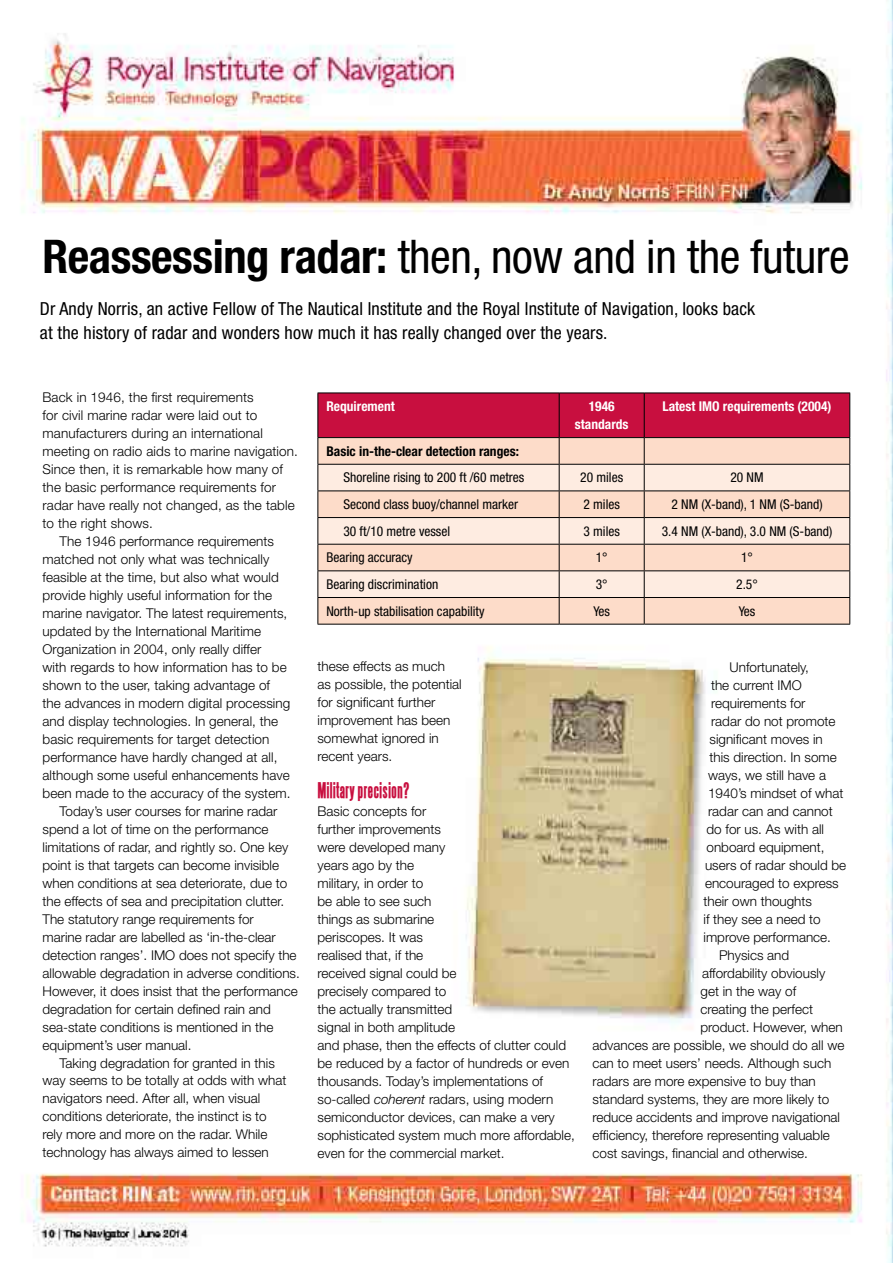
<style>
.page{position:relative;width:893px;height:1263px;background:#fff}
.page>*{position:absolute;margin:0;border:0;box-sizing:border-box;transform-origin:0 0}
.t1{font:condensed 46.5px "Helvetica Neue LT Std";letter-spacing:-.01em;color:#000}
.t2{font:700 19.5px "Steelfish";letter-spacing:.005em;color:#c80f3f}
.t3{font:condensed 18px/24px "Helvetica Neue LT Std";letter-spacing:.01em;color:#000}
.t4{font:300 13.5px/18px "Helvetica Neue LT Std";color:#000}
.t5{font:condensed 13.5px "Helvetica Neue LT Std";color:#000}
.t6{font:700 condensed 13.5px/18px "Helvetica Neue LT Std";color:#fff;text-align:center}
.t7{font:700 condensed 13.5px "Helvetica Neue LT Std";color:#000}
.s1{font-weight:700}
.s2{font-style:italic}
</style>
<div class="page">
<img style="left:26px;top:0;width:867px;height:1263px">
<svg style="left:317px;top:393px;width:533px;height:231px;background:#e9b1ae"></svg>
<hr style="left:317px;top:624px;width:242px;height:1px;background:#000">
<hr style="left:559px;top:624px;width:85px;height:1px;background:#000">
<hr style="left:644px;top:624px;width:206px;height:1px;background:#000">
<h1 class="t1" style="left:43px;top:229px;width:809px"><span class="s1">Reassessing radar:</span> then, now and in the future</h1>
<h3 class="t3" style="left:40px;top:297px;width:717px">Dr Andy Norris, an active Fellow of The Nautical Institute and the Royal Institute of Navigation, looks back at the history of radar and wonders how much it has really changed over the years.</h3>
<p class="t4" style="left:43px;top:387px;width:213px">Back in 1946, the first requirements</p>
<p class="t4" style="left:43px;top:405px;width:216px">for civil marine radar were laid out to</p>
<p class="t4" style="left:43px;top:423px;width:222px">manufacturers during an international</p>
<p class="t4" style="left:43px;top:441px;width:257px">meeting on radio aids to marine navigation.</p>
<p class="t4" style="left:43px;top:459px;width:242px">Since then, it is remarkable how many of</p>
<p class="t4" style="left:43px;top:477px;width:235px">the basic performance requirements for</p>
<p class="t4" style="left:43px;top:495px;width:254px">radar have really not changed, as the table</p>
<p class="t4" style="left:43px;top:513px;width:112px">to the right shows.</p>
<p class="t4" style="left:60px;top:531px;width:216px">The 1946 performance requirements</p>
<p class="t4" style="left:43px;top:549px;width:228px">matched not only what was technically</p>
<p class="t4" style="left:43px;top:567px;width:238px">feasible at the time, but also what would</p>
<p class="t4" style="left:43px;top:585px;width:231px">provide highly useful information for the</p>
<p class="t4" style="left:43px;top:603px;width:246px">marine navigator. The latest requirements,</p>
<p class="t4" style="left:43px;top:621px;width:220px">updated by the International Maritime</p>
<p class="t4" style="left:43px;top:639px;width:220px">Organization in 2004, only really differ</p>
<p class="t4" style="left:43px;top:657px;width:246px">with regards to how information has to be</p>
<p class="t4" style="left:43px;top:675px;width:229px">shown to the user, taking advantage of</p>
<p class="t4" style="left:43px;top:693px;width:249px">the advances in modern digital processing</p>
<p class="t4" style="left:43px;top:711px;width:237px">and display technologies. In general, the</p>
<p class="t4" style="left:43px;top:729px;width:228px">basic requirements for target detection</p>
<p class="t4" style="left:43px;top:747px;width:236px">performance have hardly changed at all,</p>
<p class="t4" style="left:43px;top:765px;width:249px">although some useful enhancements have</p>
<p class="t4" style="left:43px;top:783px;width:249px">been made to the accuracy of the system.</p>
<p class="t4" style="left:60px;top:801px;width:219px">Today’s user courses for marine radar</p>
<p class="t4" style="left:43px;top:819px;width:228px">spend a lot of time on the performance</p>
<p class="t4" style="left:43px;top:837px;width:247px">limitations of radar, and rightly so. One key</p>
<p class="t4" style="left:43px;top:855px;width:238px">point is that targets can become invisible</p>
<p class="t4" style="left:43px;top:873px;width:246px">when conditions at sea deteriorate, due to</p>
<p class="t4" style="left:43px;top:891px;width:243px">the effects of sea and precipitation clutter.</p>
<p class="t4" style="left:43px;top:909px;width:213px">The statutory range requirements for</p>
<p class="t4" style="left:43px;top:927px;width:235px">marine radar are labelled as ‘in-the-clear</p>
<p class="t4" style="left:43px;top:945px;width:256px">detection ranges’. IMO does not specify the</p>
<p class="t4" style="left:43px;top:963px;width:259px">allowable degradation in adverse conditions.</p>
<p class="t4" style="left:43px;top:981px;width:257px">However, it does insist that the performance</p>
<p class="t4" style="left:43px;top:999px;width:230px">degradation for certain defined rain and</p>
<p class="t4" style="left:43px;top:1017px;width:233px">sea-state conditions is mentioned in the</p>
<p class="t4" style="left:43px;top:1035px;width:151px">equipment’s user manual.</p>
<p class="t4" style="left:60px;top:1053px;width:217px">Taking degradation for granted in this</p>
<p class="t4" style="left:43px;top:1071px;width:246px">way seems to be totally at odds with what</p>
<p class="t4" style="left:43px;top:1089px;width:219px">navigators need. After all, when visual</p>
<p class="t4" style="left:43px;top:1107px;width:226px">conditions deteriorate, the instinct is to</p>
<p class="t4" style="left:43px;top:1125px;width:226px">rely more and more on the radar. While</p>
<p class="t4" style="left:43px;top:1143px;width:228px">technology has always aimed to lessen</p>
<p class="t6" style="left:326px;top:397px;width:70px">Requirement</p>
<p class="t6" style="left:575px;top:397px;width:55px">1946 standards</p>
<p class="t6" style="left:662px;top:397px;width:171px">Latest IMO requirements (2004)</p>
<p class="t7" style="left:326px;top:443px;width:194px">Basic in-the-clear detection ranges:</p>
<p class="t5" style="left:343px;top:470px;width:183px">Shoreline rising to 200 ft /60 metres</p>
<p class="t5" style="left:580px;top:470px;width:44px">20 miles</p>
<p class="t5" style="left:730px;top:470px;width:35px">20 NM</p>
<p class="t5" style="left:343px;top:496px;width:176px">Second class buoy/channel marker</p>
<p class="t5" style="left:583px;top:496px;width:38px">2 miles</p>
<p class="t5" style="left:671px;top:496px;width:153px">2 NM (X-band), 1 NM (S-band)</p>
<p class="t5" style="left:343px;top:523px;width:108px">30 ft/10 metre vessel</p>
<p class="t5" style="left:583px;top:523px;width:38px">3 miles</p>
<p class="t5" style="left:662px;top:523px;width:172px">3.4 NM (X-band), 3.0 NM (S-band)</p>
<p class="t5" style="left:326px;top:550px;width:88px">Bearing accuracy</p>
<p class="t5" style="left:596px;top:550px;width:13px">1°</p>
<p class="t5" style="left:741px;top:550px;width:13px">1°</p>
<p class="t5" style="left:326px;top:576px;width:113px">Bearing discrimination</p>
<p class="t5" style="left:596px;top:576px;width:13px">3°</p>
<p class="t5" style="left:736px;top:576px;width:23px">2.5°</p>
<p class="t5" style="left:326px;top:603px;width:160px">North-up stabilisation capability</p>
<p class="t5" style="left:593px;top:603px;width:18px">Yes</p>
<p class="t5" style="left:739px;top:603px;width:18px">Yes</p>
<p class="t4" style="left:317px;top:657px;width:146px">these effects as much as possible, the potential for significant further improvement has been somewhat ignored in recent years.</p>
<h2 class="t2" style="left:317px;top:779px;width:94px">Military precision?</h2>
<p class="t4" style="left:317px;top:801px;width:259px">Basic concepts for<br>further improvements<br>were developed many<br>years ago by the<br>military, in order to<br>be able to see such<br>things as submarine<br>periscopes. It was<br>realised that, if the<br>received signal could be<br>precisely compared to<br>the actually transmitted<br>signal in both amplitude<br>and phase, then the effects of clutter could be reduced by a factor of hundreds or even thousands. Today’s implementations of so-called <span class="s2">coherent</span> radars, using modern semiconductor devices, can make a very sophisticated system much more affordable, even for the commercial market.</p>
<p class="t4" style="left:729px;top:657px;width:81px">Unfortunately,</p>
<p class="t4" style="left:711px;top:675px;width:92px">the current IMO</p>
<p class="t4" style="left:711px;top:693px;width:96px">requirements for</p>
<p class="t4" style="left:711px;top:711px;width:126px">radar do not promote</p>
<p class="t4" style="left:709px;top:729px;width:115px">significant moves in</p>
<p class="t4" style="left:709px;top:747px;width:129px">this direction. In some</p>
<p class="t4" style="left:708px;top:765px;width:120px">ways, we still have a</p>
<p class="t4" style="left:708px;top:783px;width:137px">1940’s mindset of what</p>
<p class="t4" style="left:708px;top:801px;width:126px">radar can and cannot</p>
<p class="t4" style="left:706px;top:819px;width:119px">do for us. As with all</p>
<p class="t4" style="left:706px;top:837px;width:120px">onboard equipment,</p>
<p class="t4" style="left:705px;top:855px;width:143px">users of radar should be</p>
<p class="t4" style="left:705px;top:873px;width:135px">encouraged to express</p>
<p class="t4" style="left:703px;top:891px;width:110px">their own thoughts</p>
<p class="t4" style="left:703px;top:909px;width:119px">if they see a need to</p>
<p class="t4" style="left:703px;top:927px;width:129px">improve performance.</p>
<p class="t4" style="left:719px;top:945px;width:72px">Physics and</p>
<p class="t4" style="left:702px;top:963px;width:125px">affordability obviously</p>
<p class="t4" style="left:700px;top:981px;width:97px">get in the way of</p>
<p class="t4" style="left:700px;top:999px;width:114px">creating the perfect</p>
<p class="t4" style="left:700px;top:1017px;width:144px">product. However, when</p>
<p class="t4" style="left:592px;top:1035px;width:253px">advances are possible, we should do all we</p>
<p class="t4" style="left:592px;top:1053px;width:240px">can to meet users’ needs. Although such</p>
<p class="t4" style="left:592px;top:1071px;width:225px">radars are more expensive to buy than</p>
<p class="t4" style="left:592px;top:1089px;width:238px">standard systems, they are more likely to</p>
<p class="t4" style="left:592px;top:1107px;width:249px">reduce accidents and improve navigational</p>
<p class="t4" style="left:592px;top:1125px;width:239px">efficiency, therefore representing valuable</p>
<p class="t4" style="left:592px;top:1143px;width:217px">cost savings, financial and otherwise.</p>
</div>
